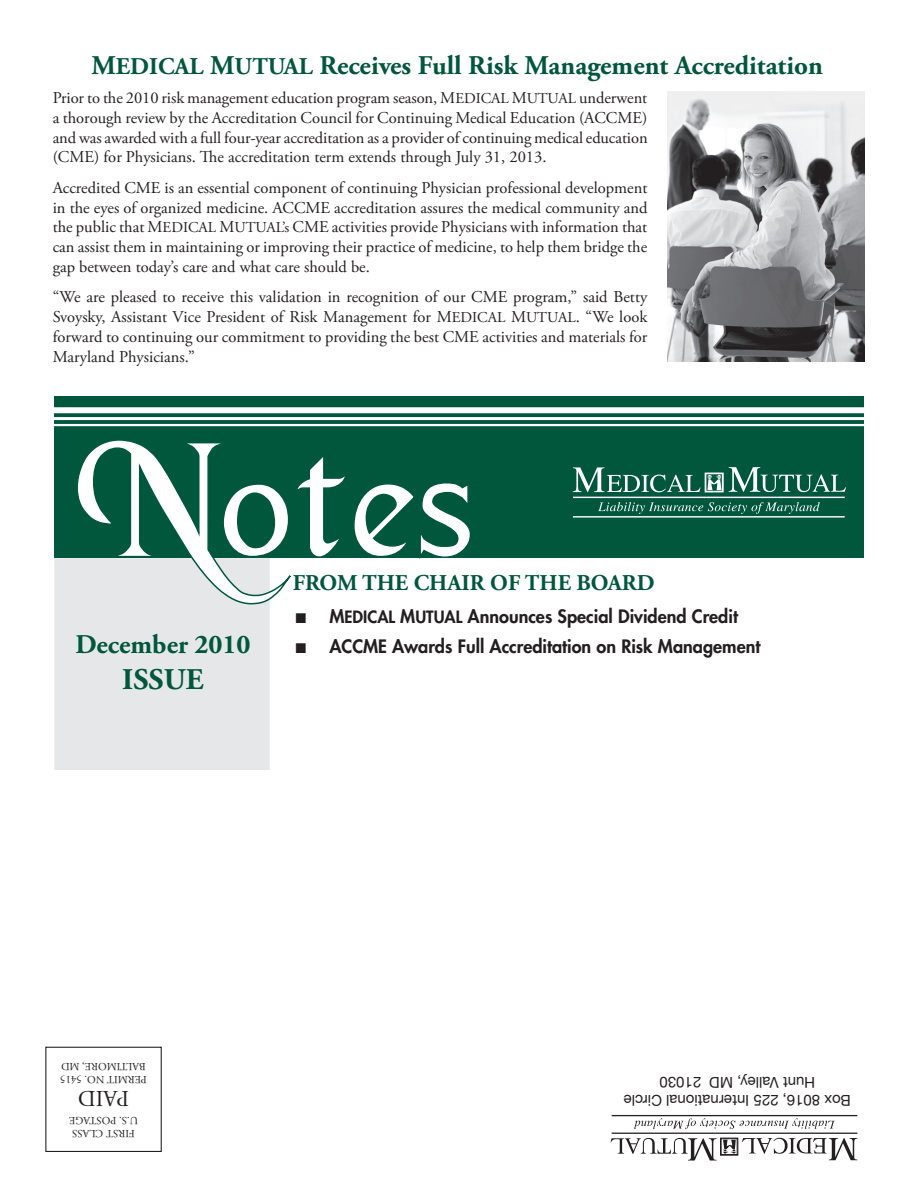
<style>
.page{position:relative;width:918px;height:1188px;background:#fff}
.page>*{position:absolute;margin:0;border:0;box-sizing:border-box;transform-origin:0 0}
.t1{font:700 30px "Adobe Garamond Pro";color:#00573c}
.t2{font:700 27px "Adobe Garamond Pro";color:#00573c}
.t3{font:22.8px "Adobe Garamond Pro";color:#231f20}
.t4{font:700 22.5px "Adobe Garamond Pro";color:#00573c}
.t5{font:800 18px/30px "Futura Std";color:#231f20}
.t6{font:16.5px/19.8px "Adobe Garamond Pro";color:#231f20;text-align:justify}
.t7{font:15px/18px "Helvetica Neue";color:#231f20;text-align:center}
.t8{font:10.8px/13.5px "Adobe Garamond Pro";color:#231f20}
.s1{font-size:24px}
.s2{font-size:15px}
.s3{font-size:16.5px}
</style>
<div class="page">
<div style="left:54px;top:396px;width:810px;height:162px;background:#00573c"></div>
<div style="left:54px;top:558px;width:216px;height:212px;background:#e6e7e9"></div>
<svg style="left:76px;top:440px;width:394px;height:165px"></svg>
<div style="left:46px;top:407px;width:827px;height:6px;background:#fff"></div>
<hr style="left:47px;top:424px;width:826px;height:2px;background:#fff">
<hr style="left:47px;top:417px;width:817px;height:3px;background:#fff">
<div style="left:45px;top:1047px;width:117px;height:105px;border:1px solid #231f20"></div>
<hr style="left:612px;top:1133px;width:245px;height:1px;background:#231f20">
<hr style="left:612px;top:1115px;width:245px;height:1px;background:#231f20">
<svg style="left:634px;top:1118px;width:201px;height:11px"></svg>
<svg style="left:742px;top:1138px;width:115px;height:22px"></svg>
<svg style="left:611px;top:1138px;width:106px;height:23px"></svg>
<div style="left:720px;top:1138px;width:18px;height:17px;border:1px solid #231f20"></div>
<div style="left:721px;top:1139px;width:16px;height:16px;border:1px solid #231f20"></div>
<svg style="left:723px;top:1140px;width:13px;height:14px"></svg>
<hr style="left:573px;top:497px;width:272px;height:1px;background:#fff">
<hr style="left:573px;top:516px;width:272px;height:2px;background:#fff">
<svg style="left:598px;top:502px;width:222px;height:12px"></svg>
<svg style="left:573px;top:467px;width:273px;height:25px"></svg>
<img style="left:668px;top:92px;width:196px;height:270px">
<h2 class="t2" style="left:91px;top:49px;width:733px">M<span class="s1">EDICAL</span> M<span class="s1">UTUAL</span> Receives Full Risk Management Accreditation</h2>
<p class="t6" style="left:53px;top:88px;width:596px">Prior to the 2010 risk management education program season, M<span class="s2">EDICAL</span> M<span class="s2">UTUAL</span> underwent a thorough review by the Accreditation Council for Continuing Medical Education (ACCME) and was awarded with a full four-year accreditation as a provider of continuing medical education (CME) for Physicians. The accreditation term extends through July 31, 2013.</p>
<p class="t6" style="left:53px;top:178px;width:596px">Accredited CME is an essential component of continuing Physician professional development in the eyes of organized medicine. ACCME accreditation assures the medical community and the public that M<span class="s2">EDICAL</span> M<span class="s2">UTUAL’s</span> CME activities provide Physicians with information that can assist them in maintaining or improving their practice of medicine, to help them bridge the gap between today’s care and what care should be.</p>
<p class="t6" style="left:53px;top:288px;width:596px">“We are pleased to receive this validation in recognition of our CME program,” said Betty Svoysky, Assistant Vice President of Risk Management for M<span class="s2">EDICAL</span> M<span class="s2">UTUAL</span>. “We look forward to continuing our commitment to providing the best CME activities and materials for Maryland Physicians.”</p>
<h2 class="t2" style="left:75px;top:628px;width:177px">December 2010</h2>
<h1 class="t1" style="left:122px;top:662px;width:83px">ISSUE</h1>
<h3 class="t4" style="left:293px;top:570px;width:364px">FROM THE CHAIR OF THE BOARD</h3>
<p class="t5" style="left:329px;top:601px;width:432px">M<span class="s3">EDICAL</span> M<span class="s3">UTUAL</span> Announces Special Dividend Credit<br>ACCME Awards Full Accreditation on Risk Management</p>
<p class="t8" style="left:147px;top:1086px;width:88px;line-height:13px;rotate:-180deg">PERMIT NO. 5415<br>BALTIMORE, MD</p>
<h3 class="t3" style="left:129px;top:1112px;width:53px;rotate:-180deg">PAID</h3>
<p class="t8" style="left:138px;top:1140px;width:70px;rotate:-180deg">FIRST CLASS<br>U.S. POSTAGE</p>
<p class="t7" style="left:851px;top:1110px;width:229px;rotate:-180deg">Box 8016, 225 International Circle<br>Hunt Valley, MD 21030</p>
</div>
